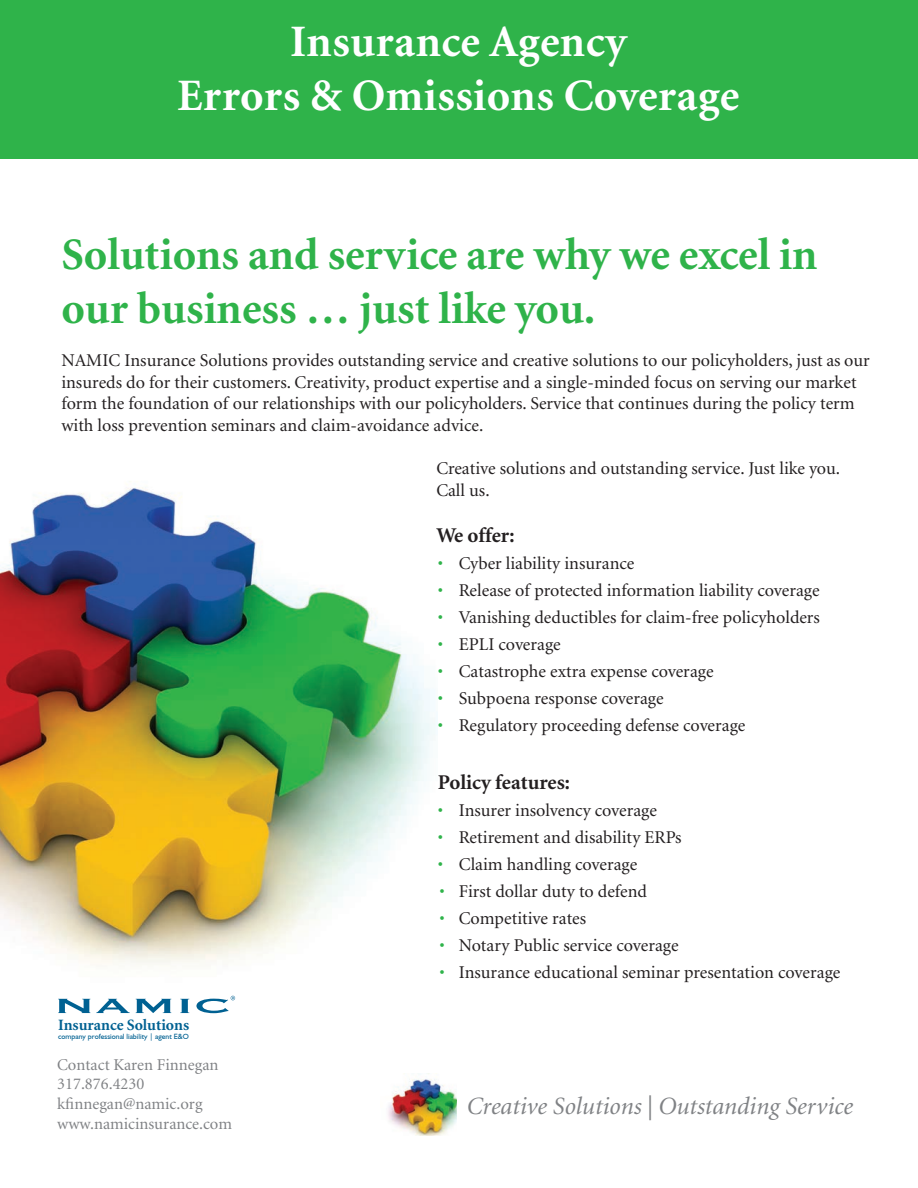
<style>
.page{position:relative;width:918px;height:1188px;background:#fff}
.page>*{position:absolute;margin:0;border:0;box-sizing:border-box;transform-origin:0 0}
.t1{font:700 45px/54px "Minion";color:#2fb34a}
.t2{font:700 45px/54px "Minion";letter-spacing:.01em;color:#fff;text-align:center}
.t3{font:italic 24.9px "Minion";color:#808285}
.t4{font:700 21px "Minion";color:#231f20}
.t5{font:18px/21.6px "Minion";color:#231f20}
.t6{font:16.5px/19.8px "Minion";color:#808285}
.t7{font:700 15.75px "Minion";color:#006192}
.t8{font:7.65px "Humanist 521 BT";color:#006192}
.s1{color:#2fb34a}
</style>
<div class="page">
<img style="left:0;top:481px;width:437px;height:484px">
<div style="left:0;top:0;width:918px;height:159px;background:#2fb34a"></div>
<img style="left:388px;top:1079px;width:69px;height:57px">
<svg style="left:58px;top:999px;width:32px;height:14px"></svg>
<svg style="left:96px;top:999px;width:34px;height:14px"></svg>
<svg style="left:136px;top:999px;width:35px;height:14px"></svg>
<svg style="left:180px;top:999px;width:9px;height:14px"></svg>
<svg style="left:196px;top:996px;width:39px;height:17px"></svg>
<h1 class="t2" style="left:177px;top:16px;width:564px">Insurance Agency<br>Errors &amp; Omissions Coverage</h1>
<h1 class="t1" style="left:61px;top:229px;width:758px">Solutions and service are why we excel in our business … just like you.</h1>
<p class="t5" style="left:61px;top:350px;width:810px">NAMIC Insurance Solutions provides outstanding service and creative solutions to our policyholders, just as our insureds do for their customers. Creativity, product expertise and a single-minded focus on serving our market form the foundation of our relationships with our policyholders. Service that continues during the policy term with loss prevention seminars and claim-avoidance advice.</p>
<p class="t5" style="left:436px;top:458px;width:405px">Creative solutions and outstanding service. Just like you.<br>Call us.</p>
<p class="t4" style="left:436px;top:525px;width:80px">We offer:</p>
<p class="t5" style="left:438px;top:554px;width:198px"><span class="s1">•</span> Cyber liability insurance</p>
<p class="t5" style="left:438px;top:581px;width:383px"><span class="s1">•</span> Release of protected information liability coverage</p>
<p class="t5" style="left:438px;top:608px;width:384px"><span class="s1">•</span> Vanishing deductibles for claim-free policyholders</p>
<p class="t5" style="left:438px;top:635px;width:124px"><span class="s1">•</span> EPLI coverage</p>
<p class="t5" style="left:438px;top:662px;width:277px"><span class="s1">•</span> Catastrophe extra expense coverage</p>
<p class="t5" style="left:438px;top:689px;width:227px"><span class="s1">•</span> Subpoena response coverage</p>
<p class="t5" style="left:438px;top:716px;width:309px"><span class="s1">•</span> Regulatory proceeding defense coverage</p>
<p class="t4" style="left:438px;top:772px;width:134px">Policy features:</p>
<p class="t5" style="left:438px;top:800px;width:221px"><span class="s1">•</span> Insurer insolvency coverage</p>
<p class="t5" style="left:438px;top:827px;width:245px"><span class="s1">•</span> Retirement and disability ERPs</p>
<p class="t5" style="left:438px;top:854px;width:201px"><span class="s1">•</span> Claim handling coverage</p>
<p class="t5" style="left:439px;top:881px;width:209px"><span class="s1">•</span> First dollar duty to defend</p>
<p class="t5" style="left:439px;top:908px;width:148px"><span class="s1">•</span> Competitive rates</p>
<p class="t5" style="left:439px;top:935px;width:241px"><span class="s1">•</span> Notary Public service coverage</p>
<p class="t5" style="left:439px;top:962px;width:403px"><span class="s1">•</span> Insurance educational seminar presentation coverage</p>
<p class="t7" style="left:58px;top:1017px;width:133px">Insurance Solutions</p>
<p class="t8" style="left:58px;top:1032px;width:132px">company professional liability | agent E&amp;O</p>
<p class="t6" style="left:57px;top:1055px;width:176px">Contact Karen Finnegan<br>317.876.4230 kfinnegan@namic.org www.namicinsurance.com</p>
<h2 class="t3" style="left:467px;top:1094px;width:388px">Creative Solutions | Outstanding Service</h2>
</div>
